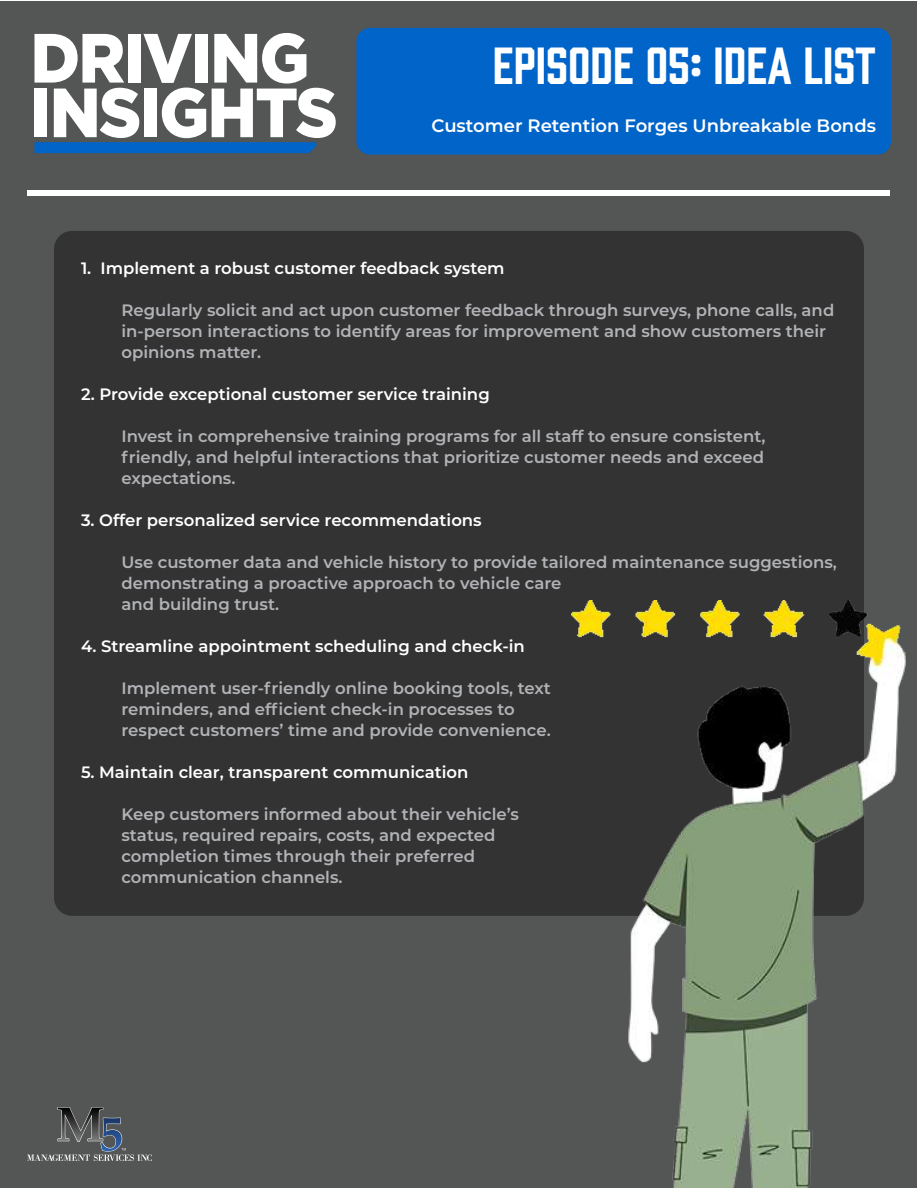
<style>
.page{position:relative;width:918px;height:1188px;background:#fff}
.page>*{position:absolute;margin:0;border:0;box-sizing:border-box;transform-origin:0 0}
.t1{font:900 69.45px/54.6px "Gotham";letter-spacing:-.025em;color:#fff;scale:.93 1}
.t2{font:48px "Prohibition";color:#fff}
.t3{font:600 18px "Montserrat";color:#fff}
.t4{font:600 16.5px/21px "Montserrat";color:#b2b3b7}
.t5{font:600 16.5px "Montserrat";color:#fff}
</style>
<div class="page">
<div style="left:1px;top:1px;width:916px;height:1186px;background:#545555"></div>
<div style="left:356px;top:28px;width:535px;height:127px;background:#0064c8;border-radius:14px"></div>
<div style="left:54px;top:231px;width:810px;height:685px;background:#333;border-radius:18px"></div>
<svg style="left:35px;top:142px;width:282px;height:11px;background:#0263c4"></svg>
<svg style="left:27px;top:1107px;width:125px;height:54px"></svg>
<div style="left:28px;top:190px;width:862px;height:5px;background:#fff"></div>
<img style="left:571px;top:600px;width:335px;height:588px">
<h1 class="t1" style="left:30px;top:30px;width:332px">DRIVING<br>INSIGHTS</h1>
<h2 class="t2" style="left:493px;top:33px;width:385px">EPISODE 05: IDEA LIST</h2>
<p class="t3" style="left:432px;top:113px;width:446px">Customer Retention Forges Unbreakable Bonds</p>
<p class="t5" style="left:81px;top:256px;width:425px">1. Implement a robust customer feedback system</p>
<p class="t4" style="left:122px;top:299px;width:714px">Regularly solicit and act upon customer feedback through surveys, phone calls, and in-person interactions to identify areas for improvement and show customers their opinions matter.</p>
<p class="t5" style="left:81px;top:382px;width:410px">2. Provide exceptional customer service training</p>
<p class="t4" style="left:122px;top:425px;width:646px;text-align:justify">Invest in comprehensive training programs for all staff to ensure consistent, friendly, and helpful interactions that prioritize customer needs and exceed expectations.</p>
<p class="t5" style="left:81px;top:508px;width:402px">3. Offer personalized service recommendations</p>
<p class="t4" style="left:122px;top:551px;width:717px">Use customer data and vehicle history to provide tailored maintenance suggestions, demonstrating a proactive approach to vehicle care<br>and building trust.</p>
<p class="t5" style="left:81px;top:634px;width:445px">4. Streamline appointment scheduling and check-in</p>
<p class="t4" style="left:122px;top:677px;width:431px">Implement user-friendly online booking tools, text reminders, and efficient check-in processes to respect customers’ time and provide convenience.</p>
<p class="t5" style="left:81px;top:760px;width:389px">5. Maintain clear, transparent communication</p>
<p class="t4" style="left:122px;top:803px;width:399px">Keep customers informed about their vehicle’s status, required repairs, costs, and expected completion times through their preferred communication channels.</p>
</div>
